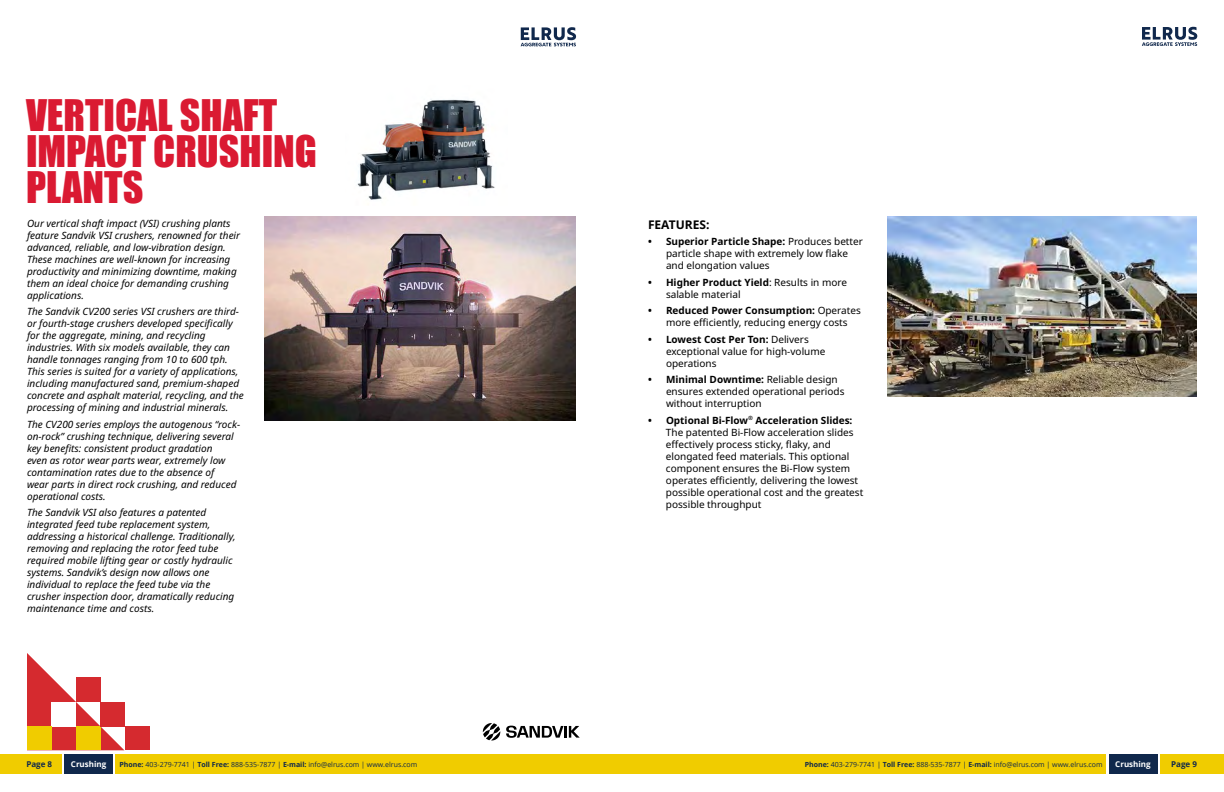
<style>
.page{position:relative;width:1224px;height:792px;background:#fff}
.page>*{position:absolute;margin:0;border:0;box-sizing:border-box;transform-origin:0 0}
.t1{font:40px/36px "Impact";color:#da1a32}
.t2{font:700 12px "Noto Sans";color:#000}
.t3{font:italic 10px/12px "Noto Sans";color:#000}
.t4{font:10px/12px "Noto Sans";color:#000}
.t5{font:700 8px "Open Sans";color:#fff}
.t6{font:700 8px "Open Sans";color:#10284c}
.t7{font:7px "Open Sans";color:#10284c}
.s1{font-weight:700}
</style>
<div class="page">
<div style="left:1160px;top:754px;width:64px;height:20px;background:#f0cc00"></div>
<div style="left:1109px;top:754px;width:48px;height:20px;background:#10284c"></div>
<svg style="left:1142px;top:27px;width:55px;height:19px"></svg>
<div style="left:116px;top:754px;width:496px;height:20px;background:#f0cc00"></div>
<div style="left:0;top:754px;width:61px;height:20px;background:#f0cc00"></div>
<div style="left:64px;top:754px;width:49px;height:20px;background:#10284c"></div>
<svg style="left:27px;top:653px;width:97px;height:97px"></svg>
<div style="left:76px;top:678px;width:25px;height:24px;background:#d52a2f"></div>
<div style="left:52px;top:702px;width:24px;height:24px;background:#fff"></div>
<div style="left:27px;top:726px;width:25px;height:24px;background:#f0cc00"></div>
<div style="left:76px;top:726px;width:25px;height:24px;background:#f0cc00"></div>
<div style="left:101px;top:702px;width:24px;height:24px;background:#d52a2f"></div>
<div style="left:125px;top:726px;width:24px;height:24px;background:#d52a2f"></div>
<svg style="left:521px;top:27px;width:55px;height:19px"></svg>
<div style="left:612px;top:754px;width:494px;height:20px;background:#f0cc00"></div>
<img style="left:357px;top:99px;width:138px;height:101px">
<img style="left:887px;top:216px;width:310px;height:181px">
<svg style="left:483px;top:723px;width:17px;height:18px"></svg>
<svg style="left:506px;top:726px;width:74px;height:12px"></svg>
<img style="left:265px;top:216px;width:311px;height:204px">
<h1 class="t1" style="left:26px;top:96px;width:292px">VERTICAL SHAFT<br>IMPACT CRUSHING<br>PLANTS</h1>
<p class="t3" style="left:27px;top:217px;width:215px">Our vertical shaft impact (VSI) crushing plants feature Sandvik VSI crushers, renowned for their advanced, reliable, and low-vibration design.<br>These machines are well-known for increasing productivity and minimizing downtime, making them an ideal choice for demanding crushing applications.</p>
<p class="t3" style="left:27px;top:306px;width:218px">The Sandvik CV200 series VSI crushers are third&shy;or fourth-stage crushers developed specifically for the aggregate, mining, and recycling industries. With six models available, they can handle tonnages ranging from 10 to 600 tph.<br>This series is suited for a variety of applications, including manufactured sand, premium-shaped concrete and asphalt material, recycling, and the processing of mining and industrial minerals.</p>
<p class="t3" style="left:27px;top:418px;width:215px">The CV200 series employs the autogenous “rock&shy;on-rock” crushing technique, delivering several key benefits: consistent product gradation<br>even as rotor wear parts wear, extremely low contamination rates due to the absence of<br>wear parts in direct rock crushing, and reduced operational costs.</p>
<p class="t3" style="left:27px;top:507px;width:210px">The Sandvik VSI also features a patented integrated feed tube replacement system, addressing a historical challenge. Traditionally, removing and replacing the rotor feed tube required mobile lifting gear or costly hydraulic systems. Sandvik’s design now allows one individual to replace the feed tube via the crusher inspection door, dramatically reducing maintenance time and costs.</p>
<p class="t2" style="left:648px;top:216px;width:63px">FEATURES:</p>
<p class="t4" style="left:666px;top:236px;width:198px;text-indent:-18px"><span class="s1">• Superior Particle Shape:</span> Produces better particle shape with extremely low flake and elongation values</p>
<p class="t4" style="left:666px;top:276px;width:183px;text-indent:-18px"><span class="s1">• Higher Product Yield</span>: Results in more salable material</p>
<p class="t4" style="left:648px;top:305px;width:214px;text-align:center"><span class="s1">• Reduced Power Consumption:</span> Operates more efficiently, reducing energy costs</p>
<p class="t4" style="left:666px;top:333px;width:161px;text-indent:-18px"><span class="s1">• Lowest Cost Per Ton:</span> Delivers exceptional value for high-volume operations</p>
<p class="t4" style="left:666px;top:374px;width:180px;text-indent:-18px"><span class="s1">• Minimal Downtime:</span> Reliable design ensures extended operational periods without interruption</p>
<p class="t4" style="left:666px;top:414px;width:199px;text-indent:-18px"><span class="s1">• Optional Bi-Flow</span><sup>®</sup> <span class="s1">Acceleration Slides:<br></span>The patented Bi-Flow acceleration slides effectively process sticky, flaky, and elongated feed materials. This optional component ensures the Bi-Flow system operates efficiently, delivering the lowest possible operational cost and the greatest possible throughput</p>
<p class="t6" style="left:26px;top:759px;width:27px">Page 8</p>
<p class="t5" style="left:71px;top:759px;width:37px">Crushing</p>
<p class="t7" style="left:120px;top:760px;width:299px"><span class="s1">Phone:</span> 403-279-7741 | <span class="s1">Toll Free:</span> 888-535-7877 | <span class="s1">E-mail:</span> info@elrus.com | www.elrus.com</p>
<p class="t7" style="left:805px;top:760px;width:299px"><span class="s1">Phone:</span> 403-279-7741 | <span class="s1">Toll Free:</span> 888-535-7877 | <span class="s1">E-mail:</span> info@elrus.com | www.elrus.com</p>
<p class="t5" style="left:1115px;top:759px;width:37px">Crushing</p>
<p class="t6" style="left:1171px;top:759px;width:27px">Page 9</p>
</div>
